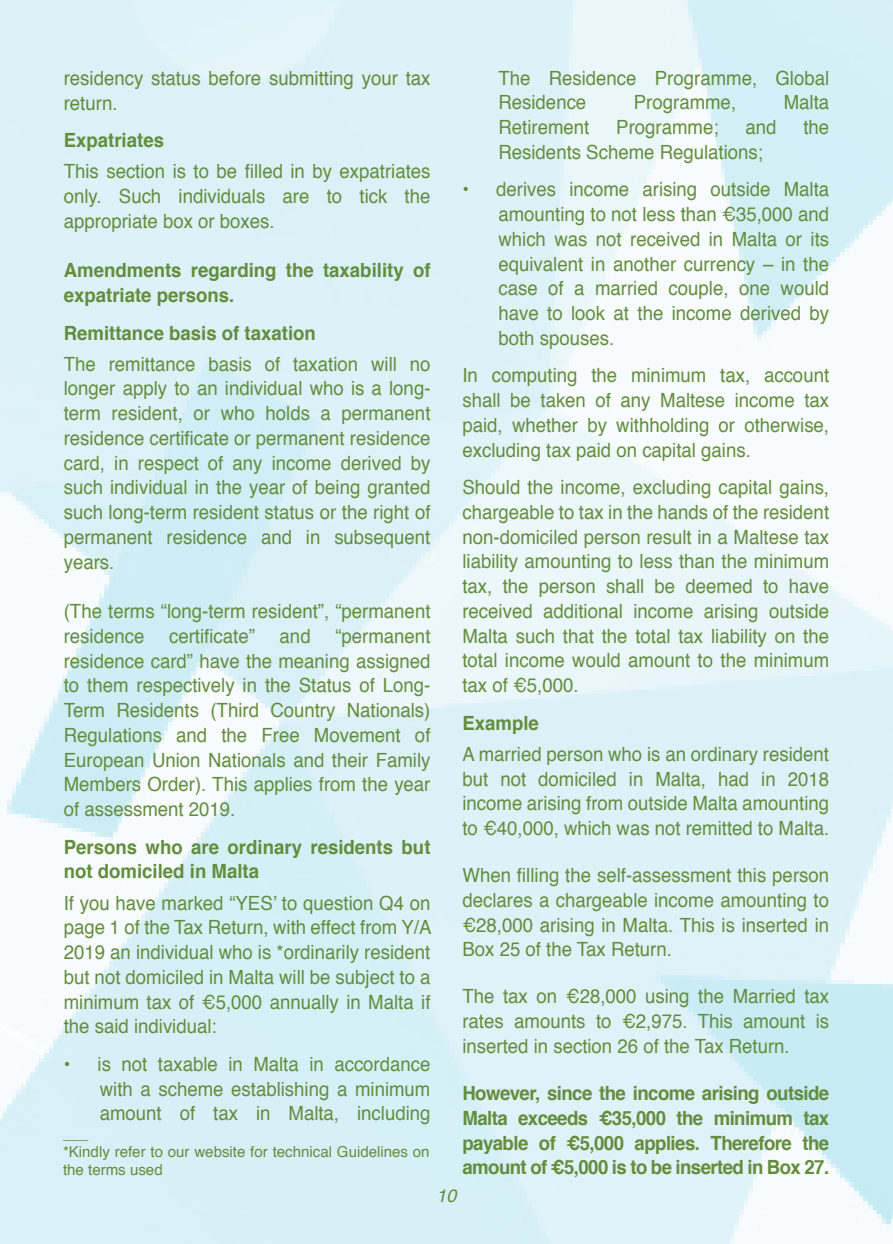
<style>
.page{position:relative;width:893px;height:1244px;background:#fff}
.page>*{position:absolute;margin:0;border:0;box-sizing:border-box;transform-origin:0 0}
.t1{font:19.57px/24.8px "Helvetica";color:#638d3d;text-align:justify;scale:.95 1}
.t2{font:700 19.57px/24.8px "Helvetica";color:#638d3d;scale:.95 1}
.t3{font:italic 18px "Helvetica";color:#638d3d}
.t4{font:15.08px/18px "Helvetica";color:#638d3d}
</style>
<div class="page">
<p class="t1" style="left:64px;top:66px;width:387px">residency status before submitting your tax return.</p>
<p class="t2" style="left:64px;top:128px;width:107px">Expatriates</p>
<p class="t1" style="left:64px;top:160px;width:387px">This section is to be filled in by expatriates only. Such individuals are to tick the appropriate box or boxes.</p>
<p class="t2" style="left:64px;top:258px;width:388px">Amendments regarding the taxability of expatriate persons.</p>
<p class="t2" style="left:64px;top:320px;width:267px">Remittance basis of taxation</p>
<p class="t1" style="left:64px;top:352px;width:388px">The remittance basis of taxation will no longer apply to an individual who is a long&shy;term resident, or who holds a permanent residence certificate or permanent residence card, in respect of any income derived by such individual in the year of being granted such long-term resident status or the right of permanent residence and in subsequent years.</p>
<p class="t1" style="left:64px;top:599px;width:387px">(The terms “long-term resident”, “permanent residence</p>
<p class="t1" style="left:169px;top:624px;width:92px">certificate”</p>
<p class="t1" style="left:280px;top:624px;width:34px">and</p>
<p class="t1" style="left:64px;top:624px;width:387px;text-indent:272px">“permanent residence card” have the meaning assigned to them respectively in the Status of Long-Term Residents (Third Country Nationals)<br>Regulations and the Free Movement of European Union Nationals and their Family Members Order). This applies from the year of assessment 2019.</p>
<p class="t2" style="left:64px;top:834px;width:388px">Persons who are ordinary residents but not domiciled in Malta</p>
<p class="t1" style="left:64px;top:891px;width:389px">If you have marked “YES’ to question Q4 on page 1 of the Tax Return, with effect from Y/A 2019 an individual who is *ordinarily resident but not domiciled in Malta will be subject to a minimum tax of €5,000 annually in Malta if the said individual:</p>
<p class="t1" style="left:100px;top:1052px;width:350px;text-indent:-36px">• is not taxable in Malta in accordance with a scheme establishing a minimum amount of tax in Malta, including</p>
<p class="t4" style="left:63px;top:1124px;width:368px">___<br>*Kindly refer to our website for technical Guidelines on the terms used</p>
<p class="t1" style="left:498px;top:66px;width:350px">The Residence Programme, Global<br>Residence</p>
<p class="t1" style="left:634px;top:91px;width:109px">Programme,</p>
<p class="t1" style="left:784px;top:91px;width:49px">Malta</p>
<p class="t1" style="left:498px;top:115px;width:97px">Retirement</p>
<p class="t1" style="left:616px;top:115px;width:109px">Programme;</p>
<p class="t1" style="left:745px;top:115px;width:34px">and</p>
<p class="t1" style="left:803px;top:115px;width:29px">the</p>
<p class="t1" style="left:498px;top:140px;width:280px">Residents Scheme Regulations;</p>
<p class="t1" style="left:498px;top:178px;width:350px;text-indent:-36px">• derives income arising outside Malta amounting to not less than €35,000 and which was not received in Malta or its equivalent in another currency – in the case of a married couple, one would have to look at the income derived by both spouses.</p>
<p class="t1" style="left:462px;top:364px;width:387px">In computing the minimum tax, account shall be taken of any Maltese income tax paid, whether by withholding or otherwise, excluding tax paid on capital gains.</p>
<p class="t1" style="left:462px;top:475px;width:387px">Should the income, excluding capital gains, chargeable to tax in the hands of the resident non-domiciled person result in a Maltese tax liability amounting to less than the minimum tax, the person shall be deemed to have received additional income arising outside Malta such that the total tax liability on the total income would amount to the minimum tax of €5,000.</p>
<p class="t2" style="left:462px;top:711px;width:82px">Example</p>
<p class="t1" style="left:462px;top:742px;width:387px">A married person who is an ordinary resident but not domiciled in Malta, had in 2018 income arising from outside Malta amounting to €40,000, which was not remitted to Malta.</p>
<p class="t1" style="left:462px;top:863px;width:387px">When filling the self-assessment this person declares a chargeable income amounting to €28,000 arising in Malta. This is inserted in Box 25 of the Tax Return.</p>
<p class="t1" style="left:462px;top:985px;width:388px">The tax on €28,000 using the Married tax rates amounts to €2,975. This amount is inserted in section 26 of the Tax Return.</p>
<p class="t2" style="left:462px;top:1081px;width:388px;text-align:justify">However, since the income arising outside Malta exceeds €35,000 the minimum tax payable of €5,000 applies. Therefore the amount of €5,000 is to be inserted in Box 27.</p>
<p class="t3" style="left:436px;top:1182px;width:22px">10</p>
</div>
